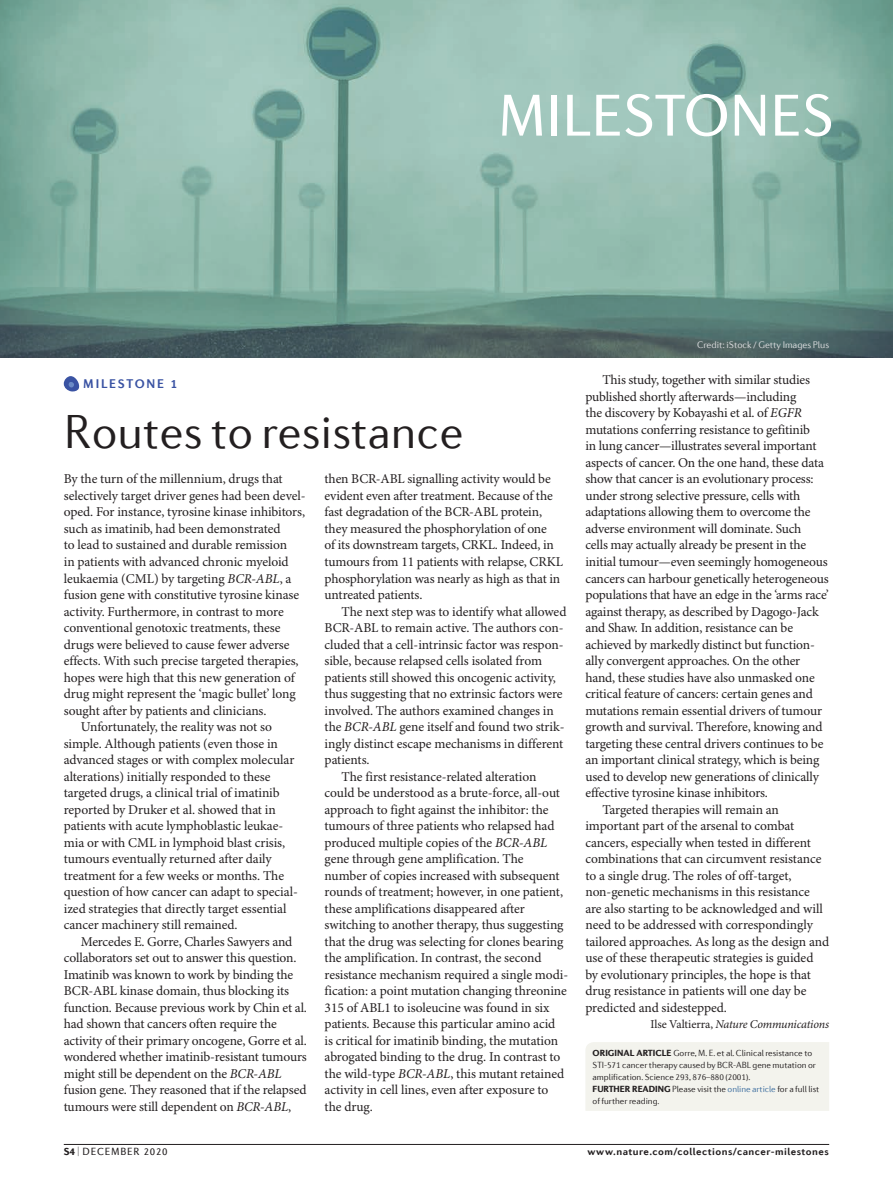
<style>
.page{position:relative;width:893px;height:1187px;background:#fff}
.page>*{position:absolute;margin:0;border:0;box-sizing:border-box;transform-origin:0 0}
.Section_start{font:60px "Diverda Sans Com";color:#fff}
.Title_large{font:300 48px "Diverda Sans Com";color:#231f20}
.Body_text{font:13.5px/16.5px "Minion Pro";letter-spacing:-.01em;color:#231f20}
.Body_first{font:13.5px/16.5px "Minion Pro";letter-spacing:-.005em;color:#231f20}
.Strapline{font:700 12.75px "Diverda Sans Com";letter-spacing:.14em;color:#3a53a3}
.Author{font:italic 12px "Minion Pro";letter-spacing:-.015em;color:#231f20}
.t1{font:700 10.5px "Diverda Sans Com";letter-spacing:.045em;color:#231f20}
.t2{font:10.5px "Diverda Sans Com";letter-spacing:.075em;color:#231f20;scale:.5 1}
.Credit_line{font:300 9.75px "Diverda Sans Com";letter-spacing:-.005em;color:#dcdddf}
.Info_box_text{font:300 9px/12px "Diverda Sans Com";letter-spacing:-.005em;color:#231f20}
.s1{font-style:italic}
.s2{font-style:normal}
.s3{font-weight:900}
.s4{color:#3d6e9f}
</style>
<div class="page">
<hr style="left:64px;top:1144px;width:765px;height:1px;background:#231f20">
<img style="left:0;top:0;width:893px;height:357px">
<svg style="left:64px;top:376px;width:16px;height:16px"></svg>
<div style="left:585px;top:1042px;width:244px;height:68px;background:#f3f3ed"></div>
<p class="Section_start" style="left:498px;top:81px;width:338px">MILESTONES</p>
<p class="Strapline" style="left:83px;top:376px;width:95px">MILESTONE 1</p>
<p class="Title_large" style="left:64px;top:404px;width:401px">Routes to resistance</p>
<p class="Body_first" style="left:64px;top:471px;width:243px">By the turn of the millennium, drugs that selectively target driver genes had been devel&shy;oped. For instance, tyrosine kinase inhibitors, such as imatinib, had been demonstrated<br>to lead to sustained and durable remission<br>in patients with advanced chronic myeloid leukaemia (CML) by targeting <span class="s1">BCR-ABL</span>, a fusion gene with constitutive tyrosine kinase activity. Furthermore, in contrast to more conventional genotoxic treatments, these drugs were believed to cause fewer adverse effects. With such precise targeted therapies, hopes were high that this new generation of drug might represent the ‘magic bullet’ long sought after by patients and clinicians.</p>
<p class="Body_text" style="left:64px;top:719px;width:236px;text-indent:17px">Unfortunately, the reality was not so simple. Although patients (even those in advanced stages or with complex molecular alterations) initially responded to these targeted drugs, a clinical trial of imatinib reported by Druker et al. showed that in patients with acute lymphoblastic leukae&shy;mia or with CML in lymphoid blast crisis, tumours eventually returned after daily treatment for a few weeks or months. The question of how cancer can adapt to special&shy;ized strategies that directly target essential cancer machinery still remained.</p>
<p class="Body_text" style="left:64px;top:933px;width:245px;text-indent:17px">Mercedes E. Gorre, Charles Sawyers and collaborators set out to answer this question.<br>Imatinib was known to work by binding the BCR-ABL kinase domain, thus blocking its function. Because previous work by Chin et al. had shown that cancers often require the activity of their primary oncogene, Gorre et al. wondered whether imatinib-resistant tumours might still be dependent on the <span class="s1">BCR-ABL </span>fusion gene. They reasoned that if the relapsed tumours were still dependent on <span class="s1">BCR-ABL</span>,</p>
<p class="Body_text" style="left:325px;top:471px;width:240px">then BCR-ABL signalling activity would be evident even after treatment. Because of the fast degradation of the BCR-ABL protein, they measured the phosphorylation of one<br>of its downstream targets, CRKL. Indeed, in tumours from 11 patients with relapse, CRKL phosphorylation was nearly as high as that in untreated patients.</p>
<p class="Body_text" style="left:325px;top:603px;width:243px;text-indent:17px">The next step was to identify what allowed BCR-ABL to remain active. The authors con&shy;cluded that a cell-intrinsic factor was respon&shy;sible, because relapsed cells isolated from patients still showed this oncogenic activity, thus suggesting that no extrinsic factors were involved. The authors examined changes in the <span class="s1">BCR-ABL</span> gene itself and found two strik&shy;ingly distinct escape mechanisms in different patients.</p>
<p class="Body_text" style="left:325px;top:768px;width:245px;text-indent:17px">The first resistance-related alteration could be understood as a brute-force, all-out approach to fight against the inhibitor: the tumours of three patients who relapsed had produced multiple copies of the <span class="s1">BCR-ABL </span>gene through gene amplification. The number of copies increased with subsequent rounds of treatment; however, in one patient, these amplifications disappeared after switching to another therapy, thus suggesting that the drug was selecting for clones bearing the amplification. In contrast, the second resistance mechanism required a single modi&shy;fication: a point mutation changing threonine 315 of ABL1 to isoleucine was found in six patients. Because this particular amino acid<br>is critical for imatinib binding, the mutation abrogated binding to the drug. In contrast to the wild-type <span class="s1">BCR-ABL</span>, this mutant retained activity in cell lines, even after exposure to the drug.</p>
<p class="Credit_line" style="left:697px;top:339px;width:134px">Credit: iStock / Getty Images Plus</p>
<p class="Body_text" style="left:585px;top:372px;width:245px;text-indent:17px">This study, together with similar studies published shortly afterwards—including<br>the discovery by Kobayashi et al. of <span class="s1">EGFR </span>mutations conferring resistance to gefitinib<br>in lung cancer—illustrates several important aspects of cancer. On the one hand, these data show that cancer is an evolutionary process: under strong selective pressure, cells with adaptations allowing them to overcome the adverse environment will dominate. Such<br>cells may actually already be present in the initial tumour—even seemingly homogeneous cancers can harbour genetically heterogeneous populations that have an edge in the ‘arms race’ against therapy, as described by Dagogo-Jack and Shaw. In addition, resistance can be achieved by markedly distinct but function&shy;ally convergent approaches. On the other hand, these studies have also unmasked one critical feature of cancers: certain genes and mutations remain essential drivers of tumour growth and survival. Therefore, knowing and targeting these central drivers continues to be an important clinical strategy, which is being used to develop new generations of clinically effective tyrosine kinase inhibitors.</p>
<p class="Body_text" style="left:585px;top:801px;width:245px;text-indent:17px">Targeted therapies will remain an important part of the arsenal to combat cancers, especially when tested in different combinations that can circumvent resistance to a single drug. The roles of off-target, non-genetic mechanisms in this resistance are also starting to be acknowledged and will need to be addressed with correspondingly tailored approaches. As long as the design and use of these therapeutic strategies is guided by evolutionary principles, the hope is that drug resistance in patients will one day be predicted and sidestepped.</p>
<p class="Author" style="left:651px;top:1017px;width:180px"><span class="s2">Ilse Valtierra,</span> Nature Communications</p>
<p class="Info_box_text" style="left:593px;top:1046px;width:225px"><span class="s3">ORIGINAL ARTICLE</span> Gorre, M. E. et al. Clinical resistance to<br>STI-571 cancer therapy caused by BCR-ABL gene mutation or amplification. Science 293, 876–880 (2001).</p>
<p class="Info_box_text" style="left:593px;top:1082px;width:228px"><span class="s3">FURTHER READING</span> Please visit the <span class="s4">online article</span> for a full list of further reading.</p>
<p class="t2" style="left:64px;top:1145px;width:209px"><span class="s3">S4</span> | DECEMBER 2020</p>
<p class="t1" style="left:587px;top:1145px;width:243px">www.nature.com/collections/cancer-milestones</p>
</div>
